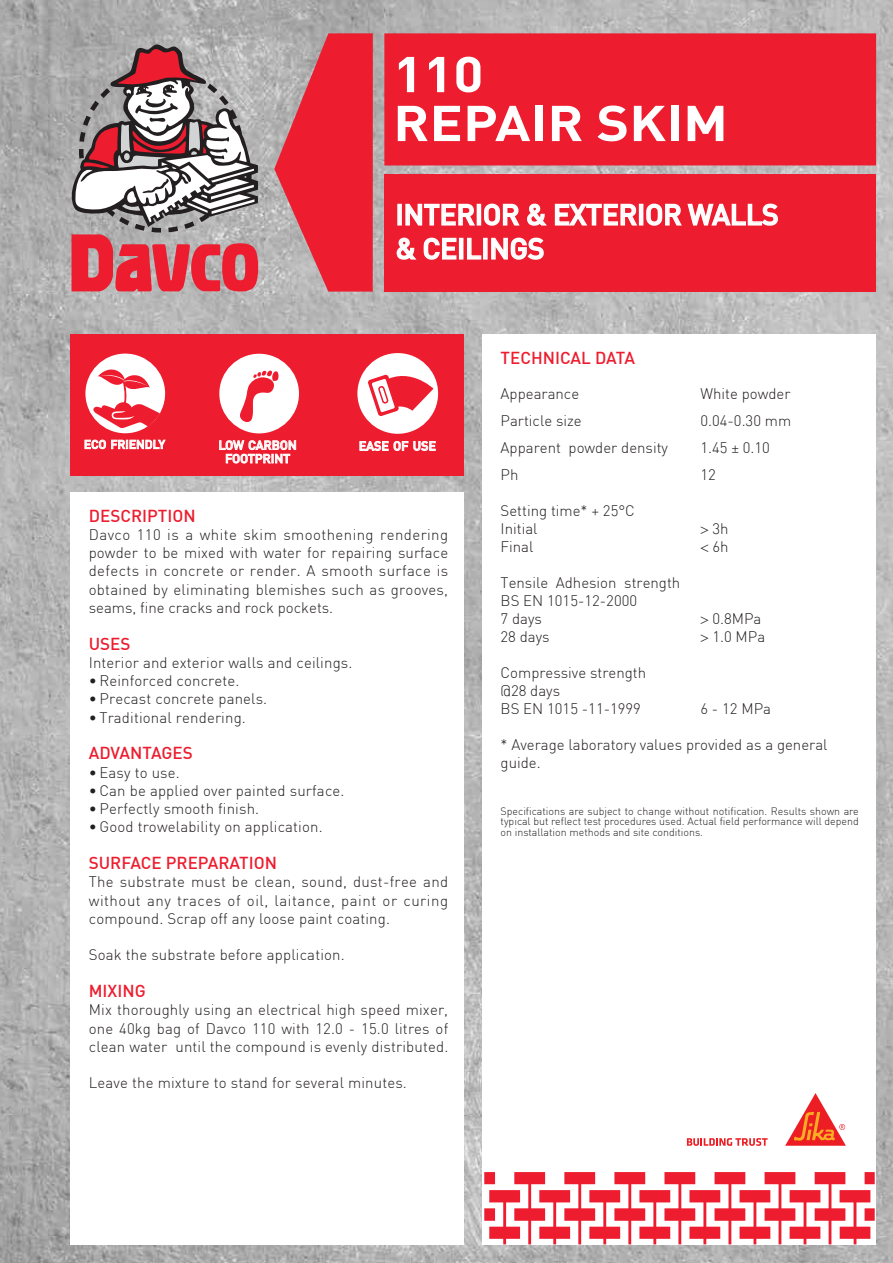
<style>
.page{position:relative;width:893px;height:1263px;background:#fff}
.page>*{position:absolute;margin:0;border:0;box-sizing:border-box;transform-origin:0 0}
.t1{font:700 49.5px/48.9px "DIN";color:#fff;scale:1.12 1}
.t2{font:500 28.5px/34px "DIN";letter-spacing:-.01em;color:#fff}
.t3{font:500 16.95px "DIN";color:#ed1c2e}
.t4{font:300 15px/18.3px "DIN";letter-spacing:.01em;color:#231f20}
.t5{font:500 12.45px/13.5px "DIN";color:#fff;text-align:center}
.t6{font:500 12px "DIN";color:#fff}
.t7{font:300 10.65px/10.6px "DIN";color:#231f20;text-align:justify}
</style>
<div class="page">
<img style="left:0;top:0;width:893px;height:1263px">
<div style="left:483px;top:334px;width:393px;height:910px;background:#fff"></div>
<div style="left:70px;top:492px;width:394px;height:752px;background:#fff"></div>
<div style="left:384px;top:174px;width:492px;height:118px;background:#ed1c2e"></div>
<svg style="left:274px;top:33px;width:99px;height:259px;background:#dc4754"></svg>
<div style="left:384px;top:33px;width:492px;height:132px;background:#ed1c2e"></div>
<div style="left:397px;top:204px;width:5px;height:22px;border:1px solid #fff"></div>
<svg style="left:405px;top:203px;width:70px;height:23px"></svg>
<div style="left:477px;top:204px;width:4px;height:22px;border:1px solid #fff"></div>
<svg style="left:484px;top:203px;width:154px;height:23px"></svg>
<div style="left:639px;top:204px;width:4px;height:22px;border:1px solid #fff"></div>
<svg style="left:646px;top:203px;width:132px;height:23px"></svg>
<svg style="left:396px;top:237px;width:61px;height:23px"></svg>
<div style="left:459px;top:238px;width:4px;height:22px;border:1px solid #fff"></div>
<svg style="left:467px;top:237px;width:15px;height:23px"></svg>
<div style="left:483px;top:238px;width:5px;height:22px;border:1px solid #fff"></div>
<svg style="left:491px;top:237px;width:53px;height:23px"></svg>
<svg style="left:484px;top:1172px;width:391px;height:72px"></svg>
<div style="left:70px;top:334px;width:394px;height:142px;background:#ed1c2e"></div>
<svg style="left:85px;top:439px;width:81px;height:10px"></svg>
<svg style="left:219px;top:440px;width:77px;height:24px"></svg>
<svg style="left:359px;top:441px;width:77px;height:10px"></svg>
<div style="left:219px;top:354px;width:80px;height:79px;background:#fff;border-radius:50%"></div>
<div style="left:85px;top:354px;width:80px;height:79px;background:#fff;border-radius:50%"></div>
<div style="left:357px;top:353px;width:81px;height:81px;background:#fff;border-radius:50%"></div>
<svg style="left:93px;top:368px;width:67px;height:60px"></svg>
<svg style="left:240px;top:371px;width:39px;height:51px"></svg>
<svg style="left:367px;top:363px;width:66px;height:54px"></svg>
<svg style="left:66px;top:44px;width:193px;height:247px"></svg>
<svg style="left:687px;top:1138px;width:81px;height:8px"></svg>
<svg style="left:785px;top:1093px;width:61px;height:53px"></svg>
<h1 class="t1" style="left:393px;top:48px;width:300px">110<br>REPAIR SKIM</h1>
<h2 class="t2" style="left:395px;top:197px;width:385px">INTERIOR &amp; EXTERIOR WALLS &amp; CEILINGS</h2>
<p class="t6" style="left:84px;top:437px;width:83px">ECO FRIENDLY</p>
<p class="t5" style="left:219px;top:438px;width:80px">LOW CARBON<br>FOOTPRINT</p>
<p class="t5" style="left:359px;top:439px;width:79px">EASE OF USE</p>
<p class="t3" style="left:89px;top:505px;width:108px">DESCRIPTION</p>
<p class="t4" style="left:89px;top:525px;width:361px;text-align:justify">Davco 110 is a white skim smoothening rendering powder to be mixed with water for repairing surface defects in concrete or render. A smooth surface is obtained by eliminating blemishes such as grooves, seams, fine cracks and rock pockets.</p>
<p class="t3" style="left:89px;top:633px;width:43px">USES</p>
<p class="t4" style="left:89px;top:653px;width:265px">Interior and exterior walls and ceilings.</p>
<p class="t4" style="left:89px;top:671px;width:152px">• Reinforced concrete.</p>
<p class="t4" style="left:89px;top:690px;width:180px">• Precast concrete panels.</p>
<p class="t4" style="left:89px;top:708px;width:159px">• Traditional rendering.</p>
<p class="t3" style="left:89px;top:742px;width:105px">ADVANTAGES</p>
<p class="t4" style="left:89px;top:763px;width:93px">• Easy to use.</p>
<p class="t4" style="left:89px;top:781px;width:257px">• Can be applied over painted surface.</p>
<p class="t4" style="left:89px;top:799px;width:172px">• Perfectly smooth finish.</p>
<p class="t4" style="left:89px;top:818px;width:235px">• Good trowelability on application.</p>
<p class="t3" style="left:89px;top:852px;width:190px">SURFACE PREPARATION</p>
<p class="t4" style="left:89px;top:872px;width:361px;text-align:justify">The substrate must be clean, sound, dust-free and without any traces of oil, laitance, paint or curing compound. Scrap off any loose paint coating.</p>
<p class="t4" style="left:89px;top:946px;width:257px">Soak the substrate before application.</p>
<p class="t3" style="left:89px;top:980px;width:58px">MIXING</p>
<p class="t4" style="left:89px;top:1000px;width:361px;text-align:justify">Mix thoroughly using an electrical high speed mixer, one 40kg bag of Davco 110 with 12.0 - 15.0 litres of clean water until the compound is evenly distributed.</p>
<p class="t4" style="left:89px;top:1074px;width:320px">Leave the mixture to stand for several minutes.</p>
<p class="t3" style="left:501px;top:347px;width:136px">TECHNICAL DATA</p>
<p class="t4" style="left:501px;top:384px;width:80px">Appearance</p>
<p class="t4" style="left:700px;top:384px;width:92px">White powder</p>
<p class="t4" style="left:501px;top:411px;width:83px">Particle size</p>
<p class="t4" style="left:700px;top:411px;width:92px">0.04-0.30 mm</p>
<p class="t4" style="left:501px;top:438px;width:169px">Apparent powder density</p>
<p class="t4" style="left:700px;top:438px;width:71px">1.45 ± 0.10</p>
<p class="t4" style="left:501px;top:465px;width:19px">Ph</p>
<p class="t4" style="left:700px;top:465px;width:17px">12</p>
<p class="t4" style="left:501px;top:501px;width:136px">Setting time* + 25°C<br>Initial</p>
<p class="t4" style="left:712px;top:519px;width:18px">3h</p>
<p class="t4" style="left:501px;top:537px;width:34px">Final</p>
<p class="t4" style="left:712px;top:537px;width:18px">6h</p>
<p class="t4" style="left:501px;top:573px;width:181px">Tensile Adhesion strength<br>BS EN 1015-12-2000<br>7 days</p>
<p class="t4" style="left:712px;top:609px;width:51px">0.8MPa</p>
<p class="t4" style="left:501px;top:627px;width:51px">28 days</p>
<p class="t4" style="left:712px;top:627px;width:54px">1.0 MPa</p>
<p class="t4" style="left:501px;top:663px;width:147px">Compressive strength @28 days<br>BS EN 1015 -11-1999</p>
<p class="t4" style="left:700px;top:699px;width:72px">6 - 12 MPa</p>
<p class="t4" style="left:501px;top:736px;width:328px">* Average laboratory values provided as a general guide.</p>
<p class="t7" style="left:501px;top:805px;width:360px">Specifications are subject to change without notification. Results shown are typical but reflect test procedures used. Actual field performance will depend on installation methods and site conditions.</p>
</div>
